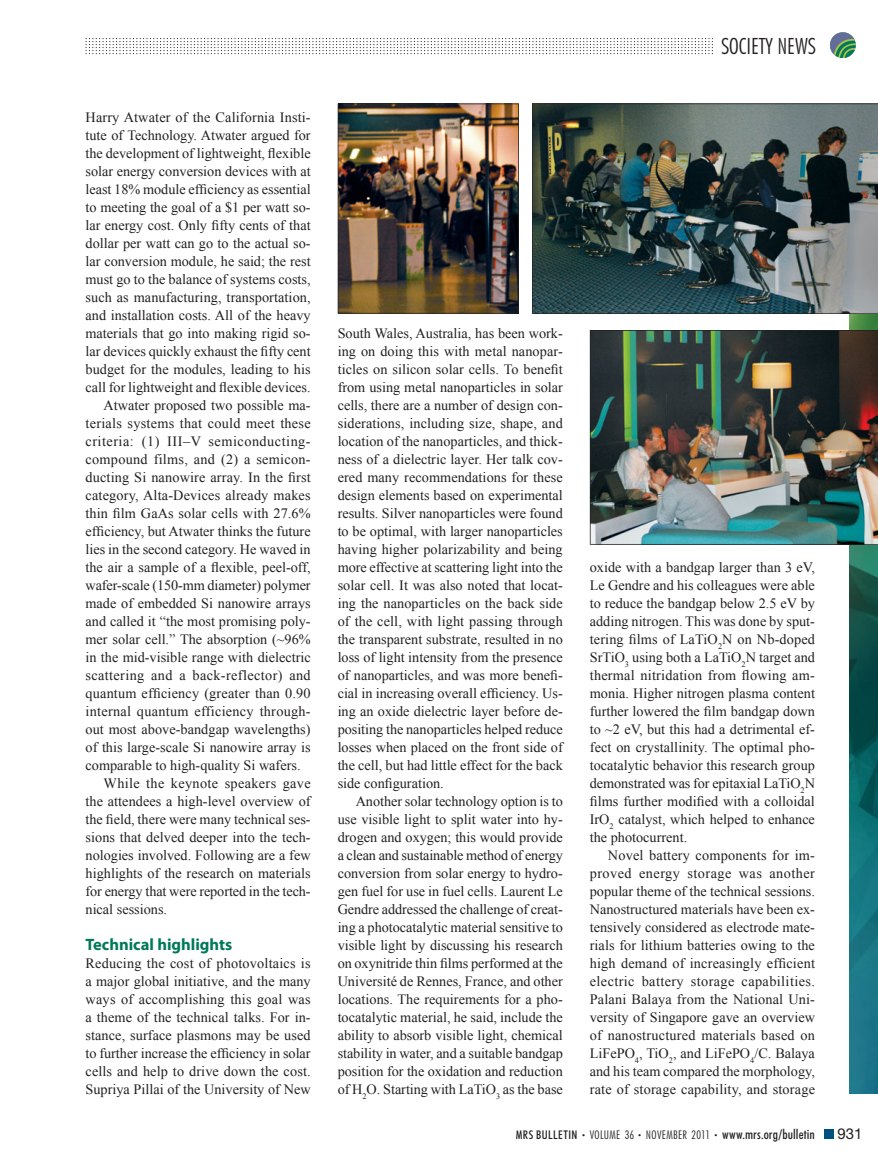
<style>
.page{position:relative;width:878px;height:1175px;background:#fff}
.page>*{position:absolute;margin:0;border:0;box-sizing:border-box;transform-origin:0 0}
.t1{font:300 condensed 22.5px "Futura BT";color:#231f20}
.t2{font:700 16.5px "Myriad Pro";color:#007959}
.t3{font:15px "Helvetica Neue LT Std";color:#231f20}
.t4{font:14.25px/18px "Times New Roman";color:#231f20;text-align:justify}
.t5{font:14.25px "Times New Roman";letter-spacing:.02em;color:#231f20}
.t6{font:14.25px "Times New Roman";letter-spacing:.025em;color:#231f20}
.t7{font:14.25px "Times New Roman";letter-spacing:.035em;color:#231f20}
.t8{font:300 condensed 12px "Futura BT";letter-spacing:.03em;color:#231f20}
.s1{font-weight:500}
.s2{font-size:7.5px}
.s3{font-weight:500;font-size:13.5px}
</style>
<div class="page">
<div style="left:824px;top:1130px;width:9px;height:8px;background:#005080"></div>
<svg style="left:830px;top:32px;width:25px;height:26px"></svg>
<svg style="left:86px;top:38px;width:626px;height:16px"></svg>
<img style="left:849px;top:314px;width:29px;height:780px">
<img style="left:338px;top:104px;width:181px;height:210px">
<img style="left:532px;top:104px;width:346px;height:210px">
<img style="left:590px;top:330px;width:288px;height:214px">
<p class="t4" style="left:86px;top:108px;width:227px">Harry Atwater of the California Insti-</p>
<p class="t4" style="left:86px;top:126px;width:227px">tute of Technology. Atwater argued for</p>
<p class="t4" style="left:86px;top:144px;width:227px">the development of lightweight, flexible</p>
<p class="t4" style="left:86px;top:162px;width:227px">solar energy conversion devices with at</p>
<p class="t4" style="left:86px;top:180px;width:227px">least 18% module efficiency as essential</p>
<p class="t4" style="left:86px;top:198px;width:227px">to meeting the goal of a $1 per watt so-</p>
<p class="t4" style="left:86px;top:216px;width:227px">lar energy cost. Only fifty cents of that</p>
<p class="t4" style="left:86px;top:234px;width:227px">dollar per watt can go to the actual so-</p>
<p class="t4" style="left:86px;top:252px;width:227px">lar conversion module, he said; the rest</p>
<p class="t4" style="left:86px;top:270px;width:227px">must go to the balance of systems costs,</p>
<p class="t4" style="left:86px;top:288px;width:227px">such as manufacturing, transportation,</p>
<p class="t4" style="left:86px;top:306px;width:227px">and installation costs. All of the heavy</p>
<p class="t4" style="left:86px;top:324px;width:227px">materials that go into making rigid so-</p>
<p class="t4" style="left:86px;top:342px;width:227px">lar devices quickly exhaust the fifty cent</p>
<p class="t4" style="left:86px;top:360px;width:226px">budget for the modules, leading to his</p>
<p class="t4" style="left:86px;top:378px;width:227px">call for lightweight and flexible devices.</p>
<p class="t4" style="left:104px;top:396px;width:209px">Atwater proposed two possible ma-</p>
<p class="t5" style="left:86px;top:415px;width:227px">terials systems that could meet these</p>
<p class="t7" style="left:86px;top:433px;width:227px">criteria: (1) III–V semiconducting-</p>
<p class="t5" style="left:86px;top:451px;width:227px">compound films, and (2) a semicon-</p>
<p class="t4" style="left:86px;top:468px;width:227px">ducting Si nanowire array. In the first</p>
<p class="t4" style="left:86px;top:486px;width:227px">category, Alta-Devices already makes</p>
<p class="t4" style="left:86px;top:504px;width:227px">thin film GaAs solar cells with 27.6%</p>
<p class="t4" style="left:85px;top:522px;width:227px">efficiency, but Atwater thinks the future</p>
<p class="t4" style="left:86px;top:540px;width:227px">lies in the second category. He waved in</p>
<p class="t4" style="left:86px;top:558px;width:227px">the air a sample of a flexible, peel-off,</p>
<p class="t4" style="left:86px;top:576px;width:227px">wafer-scale (150-mm diameter) polymer</p>
<p class="t4" style="left:86px;top:594px;width:227px">made of embedded Si nanowire arrays</p>
<p class="t4" style="left:86px;top:612px;width:227px">and called it “the most promising poly-</p>
<p class="t4" style="left:86px;top:630px;width:227px">mer solar cell.” The absorption (~96%</p>
<p class="t4" style="left:86px;top:648px;width:227px">in the mid-visible range with dielectric</p>
<p class="t6" style="left:86px;top:667px;width:227px">scattering and a back-reflector) and</p>
<p class="t4" style="left:86px;top:684px;width:227px">quantum efficiency (greater than 0.90</p>
<p class="t5" style="left:86px;top:703px;width:227px">internal quantum efficiency through-</p>
<p class="t4" style="left:86px;top:720px;width:226px">out most above-bandgap wavelengths)</p>
<p class="t4" style="left:86px;top:738px;width:227px">of this large-scale Si nanowire array is</p>
<p class="t4" style="left:86px;top:756px;width:216px">comparable to high-quality Si wafers.</p>
<p class="t6" style="left:104px;top:775px;width:209px">While the keynote speakers gave</p>
<p class="t4" style="left:86px;top:792px;width:226px">the attendees a high-level overview of</p>
<p class="t4" style="left:86px;top:810px;width:227px">the field, there were many technical ses-</p>
<p class="t4" style="left:86px;top:828px;width:227px">sions that delved deeper into the tech-</p>
<p class="t4" style="left:86px;top:846px;width:227px">nologies involved. Following are a few</p>
<p class="t4" style="left:86px;top:864px;width:226px">highlights of the research on materials</p>
<p class="t4" style="left:86px;top:882px;width:227px">for energy that were reported in the tech-</p>
<p class="t4" style="left:86px;top:900px;width:83px">nical sessions.</p>
<p class="t2" style="left:86px;top:938px;width:148px">Technical highlights</p>
<p class="t4" style="left:85px;top:954px;width:227px">Reducing the cost of photovoltaics is a major global initiative, and the many ways of accomplishing this goal was a theme of the technical talks. For in&shy;stance, surface plasmons may be used to further increase the efficiency in solar cells and help to drive down the cost.<br>Supriya Pillai of the University of New</p>
<h1 class="t1" style="left:721px;top:38px;width:96px">SOCIETY NEWS</h1>
<p class="t4" style="left:337px;top:324px;width:227px">South Wales, Australia, has been work&shy;ing on doing this with metal nanopar&shy;ticles on silicon solar cells. To benefit from using metal nanoparticles in solar cells, there are a number of design con&shy;siderations, including size, shape, and location of the nanoparticles, and thick&shy;ness of a dielectric layer. Her talk cov&shy;ered many recommendations for these design elements based on experimental results. Silver nanoparticles were found to be optimal, with larger nanoparticles having higher polarizability and being more effective at scattering light into the solar cell. It was also noted that locat&shy;ing the nanoparticles on the back side of the cell, with light passing through the transparent substrate, resulted in no loss of light intensity from the presence of nanoparticles, and was more benefi&shy;cial in increasing overall efficiency. Us&shy;ing an oxide dielectric layer before de&shy;positing the nanoparticles helped reduce losses when placed on the front side of the cell, but had little effect for the back side configuration.</p>
<p class="t4" style="left:338px;top:792px;width:227px;text-indent:18px">Another solar technology option is to use visible light to split water into hy&shy;drogen and oxygen; this would provide a clean and sustainable method of energy conversion from solar energy to hydro&shy;gen fuel for use in fuel cells. Laurent Le Gendre addressed the challenge of creat&shy;ing a photocatalytic material sensitive to visible light by discussing his research on oxynitride thin films performed at the Université de Rennes, France, and other locations. The requirements for a pho&shy;tocatalytic material, he said, include the ability to absorb visible light, chemical stability in water, and a suitable bandgap position for the oxidation and reduction of H<sub>2</sub>O. Starting with LaTiO<sub>3</sub> as the base</p>
<p class="t4" style="left:589px;top:558px;width:227px">oxide with a bandgap larger than 3 eV, Le Gendre and his colleagues were able to reduce the bandgap below 2.5 eV by adding nitrogen. This was done by sput&shy;tering films of LaTiO<sub>2</sub>N on Nb-doped SrTiO<sub>3</sub> using both a LaTiO<sub>2</sub>N target and thermal nitridation from flowing am&shy;monia. Higher nitrogen plasma content further lowered the film bandgap down to ~2 eV, but this had a detrimental ef&shy;fect on crystallinity. The optimal pho&shy;tocatalytic behavior this research group demonstrated was for epitaxial LaTiO<sub>2</sub>N films further modified with a colloidal IrO<sub>2</sub> catalyst, which helped to enhance the photocurrent.</p>
<p class="t4" style="left:589px;top:846px;width:227px;text-indent:18px">Novel battery components for im&shy;proved energy storage was another popular theme of the technical sessions.<br>Nanostructured materials have been ex&shy;tensively considered as electrode mate&shy;rials for lithium batteries owing to the high demand of increasingly efficient electric battery storage capabilities.<br>Palani Balaya from the National Uni&shy;versity of Singapore gave an overview of nanostructured materials based on LiFePO<sub>4</sub>, TiO<sub>2</sub>, and LiFePO<sub>4</sub>/C. Balaya and his team compared the morphology, rate of storage capability, and storage</p>
<p class="t8" style="left:515px;top:1130px;width:301px"><span class="s1">MRS BULLETIN</span> <span class="s2">•</span> VOLUME 36 <span class="s2">•</span> NOVEMBER 2011 <span class="s2">•</span> <span class="s3">www.mrs.org/bulletin</span></p>
<p class="t3" style="left:837px;top:1128px;width:27px">931</p>
</div>
